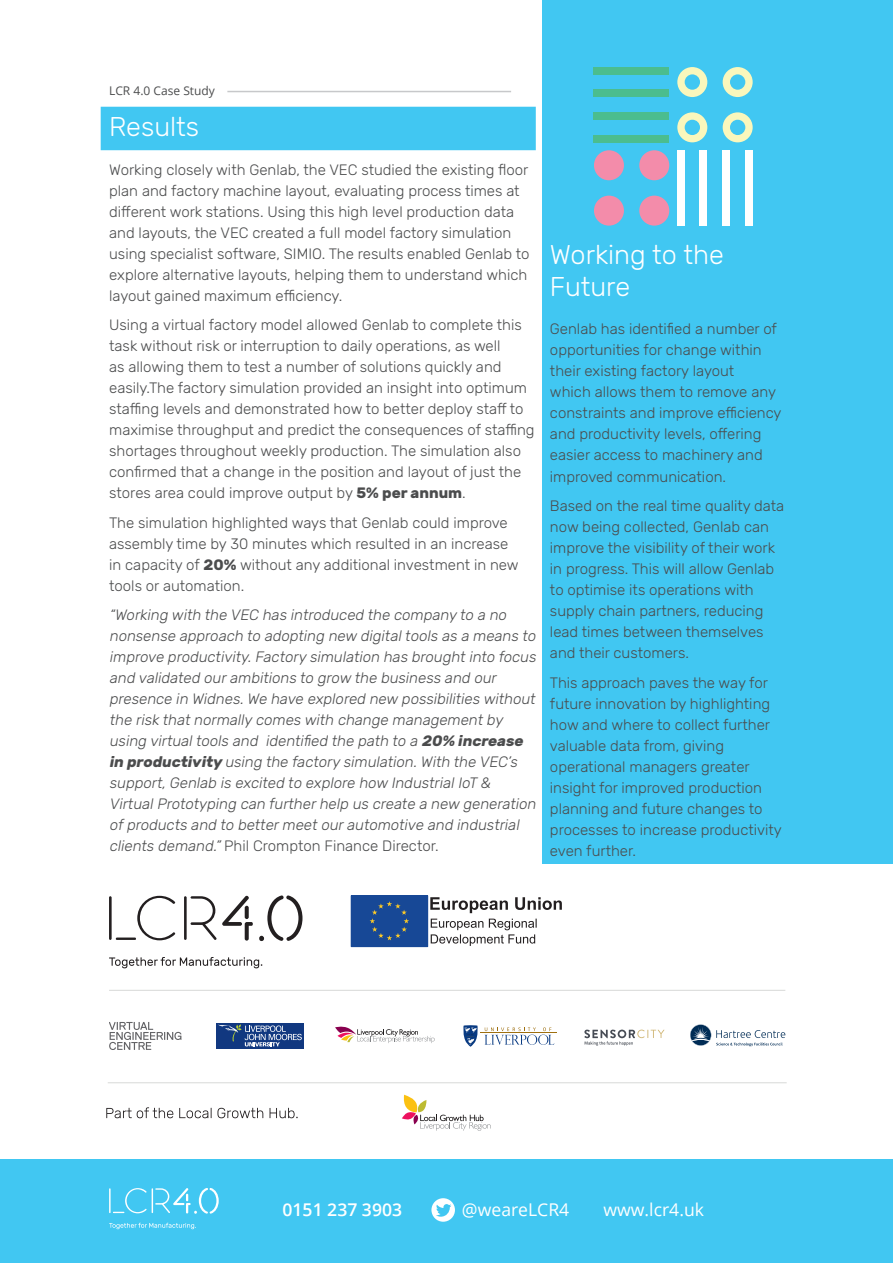
<style>
.page{position:relative;width:893px;height:1263px;background:#fff}
.page>*{position:absolute;margin:0;border:0;box-sizing:border-box;transform-origin:0 0}
.Sub_headings_white{font:300 27px/32.4px "Rubik";color:#fff}
.Sub_headings_Blue_Ba{font:300 27px "Rubik";color:#fff}
.t1{font:17.55px "Open Sans";color:#fff}
.t2{font:600 17.55px "Open Sans";color:#fff}
.Body_text{font:300 15px/21px "Rubik";color:#4b4c4d}
.Body_text-2{font:italic 300 15px/21px "Rubik";color:#4b4c4d}
.t3{font:12px "Open Sans";color:#4b4c4d}
.s1{font-weight:700}
.s2{font-style:normal}
</style>
<div class="page">
<div style="left:0;top:1159px;width:893px;height:104px;background:#41c7f2"></div>
<svg style="left:109px;top:1188px;width:110px;height:26px"></svg>
<svg style="left:109px;top:1223px;width:87px;height:6px"></svg>
<svg style="left:431px;top:1198px;width:24px;height:24px"></svg>
<hr style="left:227px;top:91px;width:284px;height:1px;background:#c7c8ca">
<svg style="left:690px;top:1024px;width:95px;height:22px"></svg>
<svg style="left:109px;top:1022px;width:72px;height:28px"></svg>
<hr style="left:480px;top:1033px;width:77px;height:1px;background:#9e6f0f">
<svg style="left:463px;top:1025px;width:91px;height:22px"></svg>
<svg style="left:217px;top:1023px;width:87px;height:25px"></svg>
<svg style="left:218px;top:1024px;width:84px;height:22px;background:#3e5e95"></svg>
<hr style="left:109px;top:990px;width:676px;height:1px;background:#d8d9d8">
<svg style="left:109px;top:895px;width:193px;height:46px"></svg>
<svg style="left:109px;top:957px;width:153px;height:11px"></svg>
<svg style="left:430px;top:897px;width:132px;height:16px"></svg>
<svg style="left:431px;top:919px;width:106px;height:27px"></svg>
<div style="left:351px;top:896px;width:77px;height:51px;background:#174896"></div>
<div style="left:351px;top:895px;width:77px;height:52px;border:1px solid #174896"></div>
<svg style="left:370px;top:901px;width:39px;height:39px"></svg>
<svg style="left:335px;top:1026px;width:100px;height:17px"></svg>
<svg style="left:584px;top:1029px;width:80px;height:16px"></svg>
<hr style="left:108px;top:1082px;width:679px;height:1px;background:#d8d9d8">
<svg style="left:106px;top:1107px;width:67px;height:11px"></svg>
<svg style="left:179px;top:1108px;width:84px;height:10px"></svg>
<svg style="left:270px;top:1108px;width:28px;height:10px"></svg>
<svg style="left:402px;top:1095px;width:89px;height:36px"></svg>
<div style="left:101px;top:107px;width:435px;height:43px;background:#41c7f2"></div>
<div style="left:543px;top:0;width:350px;height:864px;background:#41c7f2"></div>
<svg style="left:723px;top:112px;width:30px;height:30px"></svg>
<svg style="left:677px;top:112px;width:30px;height:30px"></svg>
<svg style="left:723px;top:67px;width:30px;height:30px"></svg>
<svg style="left:677px;top:67px;width:30px;height:30px"></svg>
<div style="left:639px;top:196px;width:30px;height:30px;background:#f38caa;border-radius:50%"></div>
<div style="left:594px;top:196px;width:30px;height:30px;background:#f38caa;border-radius:50%"></div>
<div style="left:639px;top:150px;width:30px;height:30px;background:#f38caa;border-radius:50%"></div>
<div style="left:594px;top:150px;width:30px;height:30px;background:#f38caa;border-radius:50%"></div>
<div style="left:745px;top:150px;width:7px;height:76px;background:#fff"></div>
<div style="left:722px;top:150px;width:8px;height:76px;background:#fff"></div>
<div style="left:699px;top:150px;width:8px;height:76px;background:#fff"></div>
<div style="left:677px;top:150px;width:7px;height:76px;background:#fff"></div>
<div style="left:594px;top:135px;width:75px;height:7px;background:#4bbd8e"></div>
<div style="left:594px;top:112px;width:75px;height:8px;background:#4bbd8e"></div>
<div style="left:594px;top:89px;width:75px;height:8px;background:#4bbd8e"></div>
<div style="left:594px;top:67px;width:75px;height:7px;background:#4bbd8e"></div>
<p class="t3" style="left:109px;top:82px;width:107px">LCR 4.0 Case Study</p>
<p class="Sub_headings_Blue_Ba" style="left:109px;top:112px;width:91px">Results</p>
<p class="Body_text" style="left:109px;top:159px;width:422px">Working closely with Genlab, the VEC studied the existing floor plan and factory machine layout, evaluating process times at different work stations. Using this high level production data and layouts, the VEC created a full model factory simulation using specialist software, SIMIO. The results enabled Genlab to explore alternative layouts, helping them to understand which layout gained maximum efficiency.</p>
<p class="Body_text" style="left:109px;top:315px;width:427px">Using a virtual factory model allowed Genlab to complete this task without risk or interruption to daily operations, as well<br>as allowing them to test a number of solutions quickly and easily.The factory simulation provided an insight into optimum staffing levels and demonstrated how to better deploy staff to maximise throughput and predict the consequences of staffing shortages throughout weekly production. The simulation also confirmed that a change in the position and layout of just the stores area could improve output by <span class="s1">5% per annum</span>.</p>
<p class="Body_text" style="left:109px;top:512px;width:411px">The simulation highlighted ways that Genlab could improve assembly time by 30 minutes which resulted in an increase in capacity of <span class="s1">20%</span> without any additional investment in new tools or automation.</p>
<p class="Body_text-2" style="left:109px;top:605px;width:431px">“Working with the VEC has introduced the company to a no nonsense approach to adopting new digitaltools as a means to improve productivity.Factory simulation has broughtinto focus and validated ourambitions to grow the business and our presence in Widnes.We have explored new possibilities without the risk thatnormally comes with change managementby using virtualtools and identified the path to a <span class="s1">20% increase in productivity</span> using the factory simulation.With the VEC’s support,Genlab is excited to explore how IndustrialIoT &amp; VirtualPrototyping can furtherhelp us create a new generation ofproducts and to bettermeetourautomotive and industrial clients demand.”<span class="s2">Phil Crompton Finance Director.</span></p>
<p class="Sub_headings_white" style="left:550px;top:239px;width:175px">Working to the<br>Future</p>
<p class="Body_text" style="left:550px;top:319px;width:233px">Genlab has identified a number of opportunities for change within their existing factory layout<br>which allows them to remove any constraints and improve efficiency and productivity levels, offering easier access to machinery and improved communication.</p>
<p class="Body_text" style="left:550px;top:496px;width:236px">Based on the real time quality data now being collected, Genlab can improve the visibility of their work in progress. This will allow Genlab to optimise its operations with supply chain partners, reducing lead times between themselves and their customers.</p>
<p class="Body_text" style="left:550px;top:672px;width:233px">This approach paves the way for future innovation by highlighting how and where to collect further valuable data from, giving operational managers greater insight for improved production planning and future changes to processes to increase productivity even further.</p>
<p class="t2" style="left:283px;top:1198px;width:121px">0151 237 3903</p>
<p class="t1" style="left:462px;top:1198px;width:109px">@weareLCR4</p>
<p class="t1" style="left:604px;top:1198px;width:102px">www.lcr4.uk</p>
</div>
